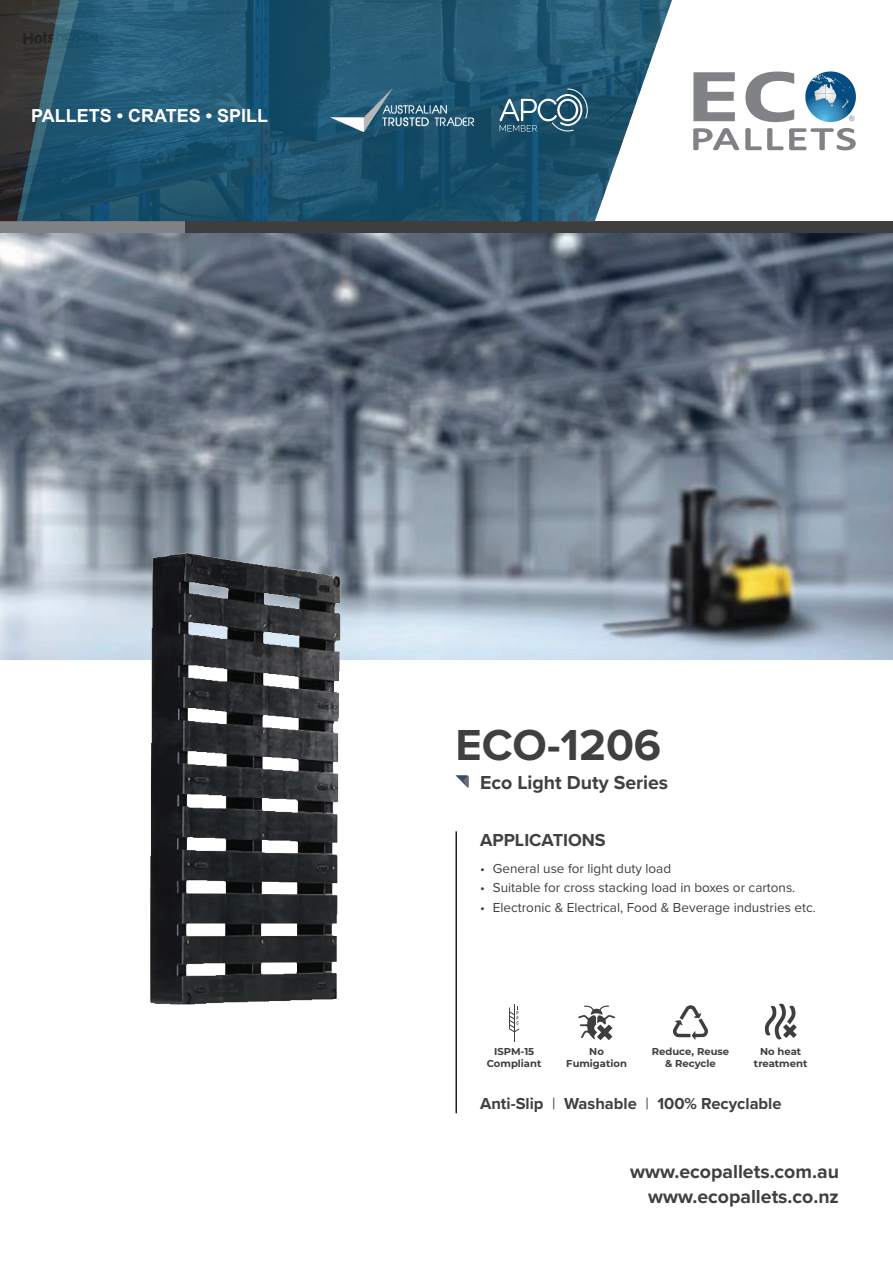
<style>
.page{position:relative;width:893px;height:1263px;background:#fff}
.page>*{position:absolute;margin:0;border:0;box-sizing:border-box;transform-origin:0 0}
.t1{font:700 45px "Proxima Nova";color:#413f41}
.t2{font:700 19.5px/24.6px "Proxima Nova";color:#413f41;text-align:right}
.t3{font:700 18px "Arial";color:#fff}
.t4{font:700 18px "Proxima Nova";color:#413f41}
.t5{font:700 16.5px "Proxima Nova";color:#413f41}
.t6{font:13.5px "Proxima Nova";color:#413f41}
.t7{font:700 10.05px/12px "Montserrat";color:#3e3e3f;text-align:center}
.t8{font:7.35px "Arial";color:#818285}
.s1{font-weight:400}
</style>
<div class="page">
<div style="left:0;top:221px;width:893px;height:13px;background:#3e3e3f"></div>
<div style="left:0;top:221px;width:184px;height:13px;background:#808285"></div>
<svg style="left:693px;top:71px;width:163px;height:80px"></svg>
<svg style="left:79px;top:0;width:593px;height:221px;background:#2e617b"></svg>
<svg style="left:0;top:0;width:79px;height:221px;background:#2b4550"></svg>
<svg style="left:500px;top:89px;width:88px;height:42px;background:#477288"></svg>
<img style="left:330px;top:88px;width:144px;height:44px">
<img style="left:0;top:234px;width:893px;height:425px">
<img style="left:143px;top:545px;width:205px;height:460px">
<svg style="left:455px;top:775px;width:13px;height:13px"></svg>
<hr style="left:455px;top:831px;width:2px;height:282px;background:#231f20">
<svg style="left:673px;top:1005px;width:35px;height:35px"></svg>
<svg style="left:578px;top:1005px;width:37px;height:35px"></svg>
<svg style="left:765px;top:1003px;width:32px;height:37px"></svg>
<hr style="left:514px;top:1005px;width:1px;height:37px;background:#3e3e3f">
<svg style="left:509px;top:1006px;width:10px;height:26px"></svg>
<h3 class="t3" style="left:31px;top:103px;width:238px">PALLETS • CRATES • SPILL</h3>
<p class="t8" style="left:849px;top:113px;width:7px">®</p>
<h1 class="t1" style="left:455px;top:711px;width:207px">ECO-1206</h1>
<h2 class="t2" style="left:480px;top:769px;width:190px">Eco Light Duty Series</h2>
<h3 class="t4" style="left:480px;top:826px;width:127px">APPLICATIONS</h3>
<p class="t6" style="left:480px;top:859px;width:193px">• General use for light duty load</p>
<p class="t6" style="left:480px;top:878px;width:317px">• Suitable for cross stacking load in boxes or cartons.</p>
<p class="t6" style="left:480px;top:897px;width:337px">• Electronic &amp; Electrical, Food &amp; Beverage industries etc.</p>
<p class="t7" style="left:487px;top:1045px;width:56px">ISPM-15<br>Compliant</p>
<p class="t7" style="left:652px;top:1045px;width:79px">Reduce, Reuse &amp; Recycle</p>
<p class="t7" style="left:566px;top:1045px;width:62px">No<br>Fumigation</p>
<p class="t7" style="left:754px;top:1045px;width:55px">No heat treatment</p>
<p class="t5" style="left:480px;top:1091px;width:303px">Anti-Slip <span class="s1">|</span> Washable <span class="s1">|</span> 100% Recyclable</p>
<h2 class="t2" style="left:630px;top:1159px;width:210px">www.ecopallets.com.au www.ecopallets.co.nz</h2>
</div>
